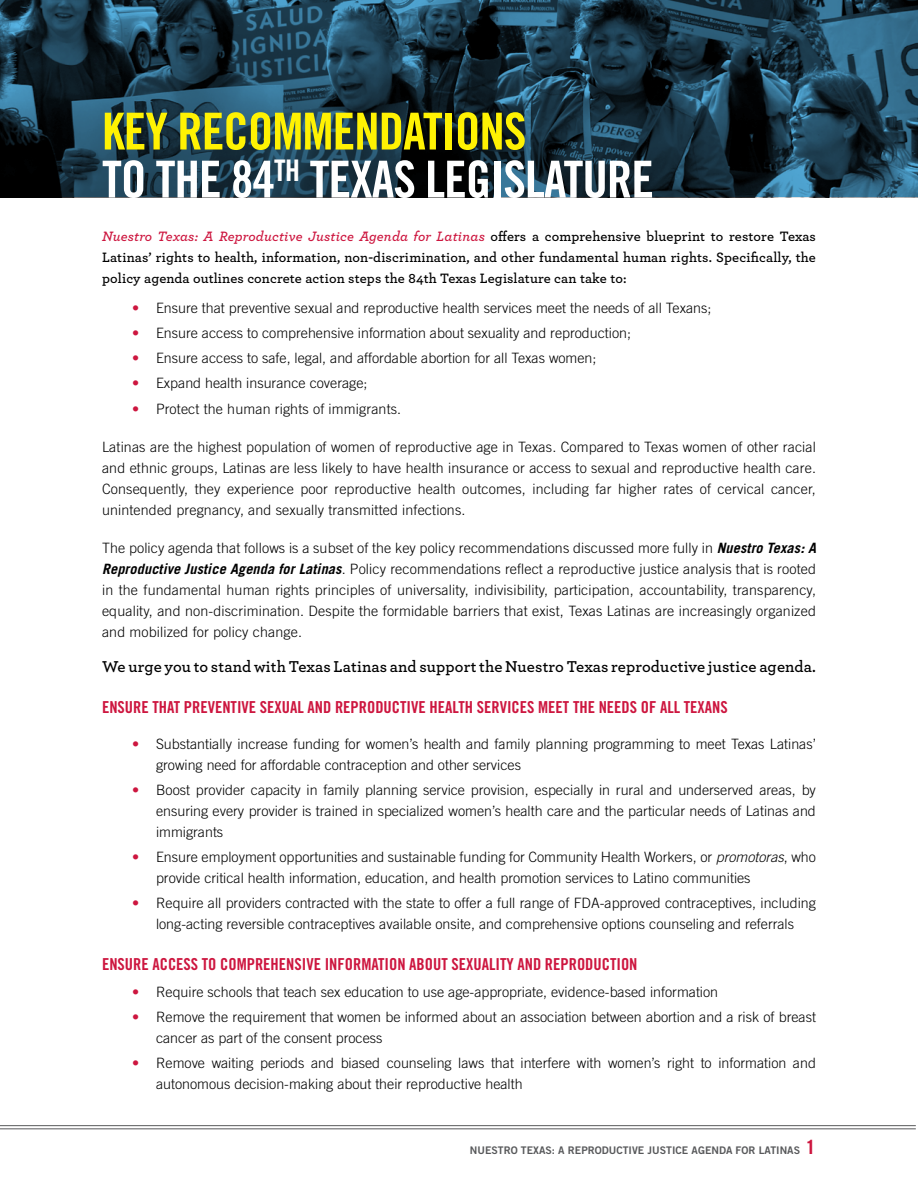
<style>
.page{position:relative;width:918px;height:1188px;background:#fff}
.page>*{position:absolute;margin:0;border:0;box-sizing:border-box;transform-origin:0 0}
.t1{font:51px/48px "Trade Gothic Bold Cond Twenty";letter-spacing:-.02em;color:#fff}
.t2{font:16.5px "Trade Gothic Bold Cond Twenty";color:#cd163f}
.t3{font:600 16.5px "Archer";letter-spacing:.01em;color:#000}
.t4{font:300 14.25px/21px "Trade Gothic";color:#000}
.t5{font:600 14.25px/21px "Archer";letter-spacing:.01em;color:#000;text-align:justify}
.t6{font:10.5px "Trade Gothic Bold Two";color:#58595b}
.s1{color:#fff203}
.s2{font-style:italic;color:#cd163f}
.s3{color:#cd163f}
.s4{font-weight:700;font-style:italic}
.s5{font-style:italic}
.s6{font-family:"Trade Gothic";font-weight:700;font-size:19.5px;color:#cd163f}
</style>
<div class="page">
<hr style="left:0;top:1129px;width:916px;height:1px;background:#58595b">
<hr style="left:0;top:1125px;width:916px;height:1px;background:#58595b">
<svg style="left:0;top:0;width:918px;height:197px;background:#1a3849"></svg>
<h1 class="t1" style="left:102px;top:107px;width:553px"><span class="s1">KEY RECOMMENDATIONS<br></span>TO THE 84<sup>TH</sup> TEXAS LEGISLATURE</h1>
<p class="t5" style="left:102px;top:225px;width:715px"><span class="s2">Nuestro Texas: A Reproductive Justice Agenda for Latinas</span> offers a comprehensive blueprint to restore Texas Latinas’ rights to health, information, non-discrimination, and other fundamental human rights. Specifically, the policy agenda outlines concrete action steps the 84th Texas Legislature can take to:</p>
<p class="t4" style="left:132px;top:297px;width:581px"><span class="s3">•</span> Ensure that preventive sexual and reproductive health services meet the needs of all Texans;</p>
<p class="t4" style="left:132px;top:322px;width:501px"><span class="s3">•</span> Ensure access to comprehensive information about sexuality and reproduction;</p>
<p class="t4" style="left:132px;top:347px;width:466px"><span class="s3">•</span> Ensure access to safe, legal, and affordable abortion for all Texas women;</p>
<p class="t4" style="left:132px;top:373px;width:237px"><span class="s3">•</span> Expand health insurance coverage;</p>
<p class="t4" style="left:132px;top:398px;width:271px"><span class="s3">•</span> Protect the human rights of immigrants.</p>
<p class="t4" style="left:102px;top:436px;width:715px;text-align:justify">Latinas are the highest population of women of reproductive age in Texas. Compared to Texas women of other racial and ethnic groups, Latinas are less likely to have health insurance or access to sexual and reproductive health care.<br>Consequently, they experience poor reproductive health outcomes, including far higher rates of cervical cancer, unintended pregnancy, and sexually transmitted infections.</p>
<p class="t4" style="left:102px;top:537px;width:715px;text-align:justify">The policy agenda that follows is a subset of the key policy recommendations discussed more fully in <span class="s4">Nuestro Texas: A Reproductive Justice Agenda for Latinas</span>. Policy recommendations reflect a reproductive justice analysis that is rooted in the fundamental human rights principles of universality, indivisibility, participation, accountability, transparency, equality, and non-discrimination. Despite the formidable barriers that exist, Texas Latinas are increasingly organized and mobilized for policy change.</p>
<p class="t3" style="left:102px;top:655px;width:715px">We urge you to stand with Texas Latinas and support the Nuestro Texas reproductive justice agenda.</p>
<p class="t2" style="left:102px;top:697px;width:627px">ENSURE THAT PREVENTIVE SEXUAL AND REPRODUCTIVE HEALTH SERVICES MEET THE NEEDS OF ALL TEXANS</p>
<p class="t4" style="left:156px;top:733px;width:661px;text-indent:-24px"><span class="s3">•</span> Substantially increase funding for women’s health and family planning programming to meet Texas Latinas’ growing need for affordable contraception and other services</p>
<p class="t4" style="left:156px;top:779px;width:661px;text-align:justify;text-indent:-24px"><span class="s3">•</span> Boost provider capacity in family planning service provision, especially in rural and underserved areas, by ensuring every provider is trained in specialized women’s health care and the particular needs of Latinas and immigrants</p>
<p class="t4" style="left:156px;top:846px;width:661px;text-indent:-24px"><span class="s3">•</span> Ensure employment opportunities and sustainable funding for Community Health Workers, or <span class="s5">promotoras</span>, who provide critical health information, education, and health promotion services to Latino communities</p>
<p class="t4" style="left:132px;top:893px;width:685px;text-align:center"><span class="s3">•</span> Require all providers contracted with the state to offer a full range of FDA-approved contraceptives, including long-acting reversible contraceptives available onsite, and comprehensive options counseling and referrals</p>
<p class="t2" style="left:102px;top:954px;width:537px">ENSURE ACCESS TO COMPREHENSIVE INFORMATION ABOUT SEXUALITY AND REPRODUCTION</p>
<p class="t4" style="left:132px;top:981px;width:588px"><span class="s3">•</span> Require schools that teach sex education to use age-appropriate, evidence-based information</p>
<p class="t4" style="left:156px;top:1006px;width:661px;text-indent:-24px"><span class="s3">•</span> Remove the requirement that women be informed about an association between abortion and a risk of breast cancer as part of the consent process</p>
<p class="t4" style="left:156px;top:1053px;width:661px;text-indent:-24px"><span class="s3">•</span> Remove waiting periods and biased counseling laws that interfere with women’s right to information and autonomous decision-making about their reproductive health</p>
<p class="t6" style="left:470px;top:1144px;width:347px">NUESTRO TEXAS: A REPRODUCTIVE JUSTICE AGENDA FOR LATINAS <span class="s6">1</span></p>
</div>
